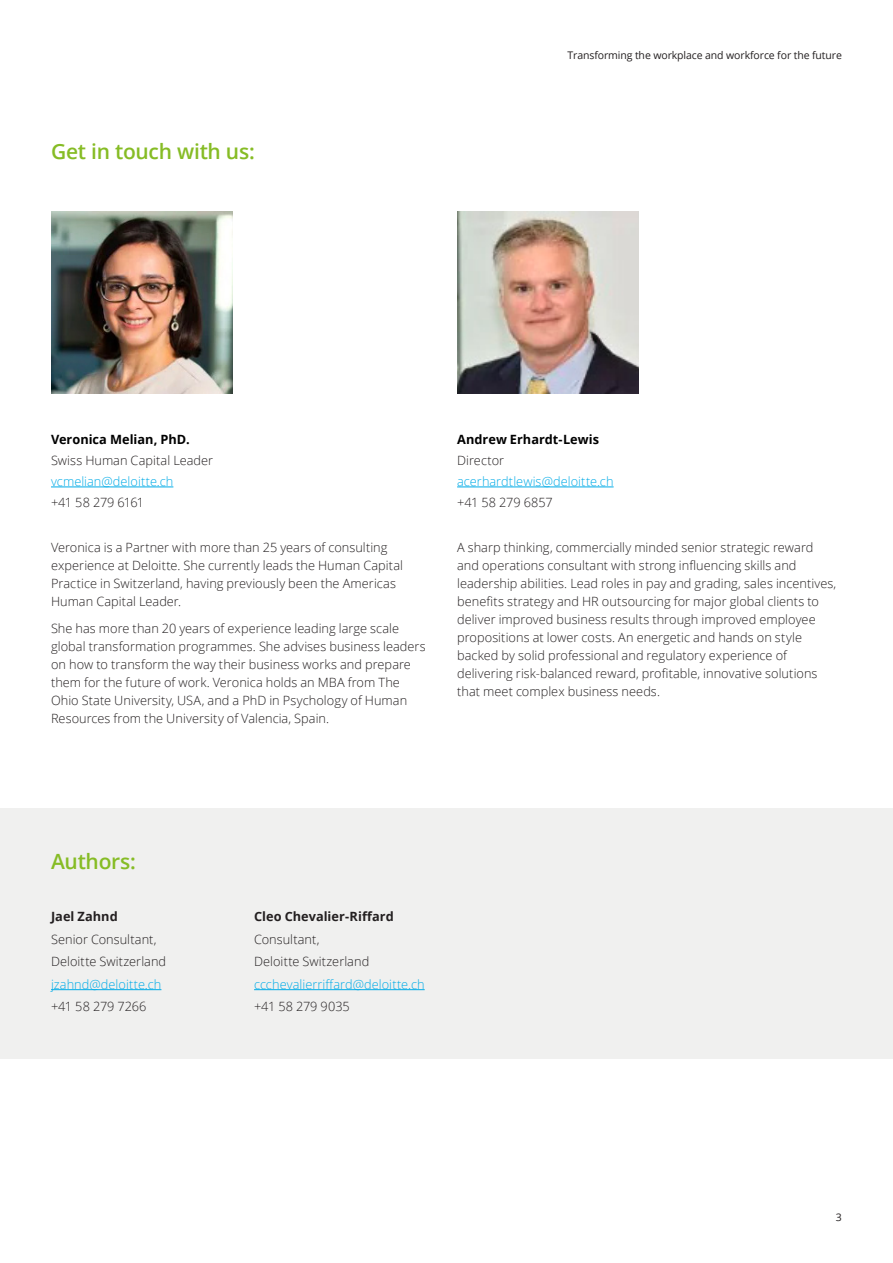
<style>
.page{position:relative;width:893px;height:1263px;background:#fff}
.page>*{position:absolute;margin:0;border:0;box-sizing:border-box;transform-origin:0 0}
.Introduction__14_18p{font:600 21px "Open Sans";letter-spacing:-.015em;color:#86bc25}
.Bulletpoints__8_5_12{font:300 12.75px/18px "Open Sans";letter-spacing:.005em;color:#231f20}
.Body_copy__8_5_12pt{font:300 12.75px "Open Sans";color:#231f20}
.Body_copy__8_5_12pt-2{font:300 12.75px "Open Sans";letter-spacing:.005em;color:#00abe7}
.Bulletpoints__8_5_12-2{font:300 12.75px "Open Sans";letter-spacing:.005em;color:#00abe7}
.Bulletpoints__8_5_12-3{font:700 12.75px "Open Sans";color:#000}
.Body_copy__8_5_12pt-3{font:700 12.75px "Open Sans";color:#231f20}
.Bulletpoints__8_5_12-4{font:300 12.75px "Open Sans";letter-spacing:-.045em;color:#231f20}
.t1{font:10.5px "Open Sans";letter-spacing:-.01em;color:#231f20}
</style>
<div class="page">
<div style="left:0;top:809px;width:893px;height:250px;background:#f0f0ef"></div>
<hr style="left:51px;top:487px;width:122px;height:1px;background:#00abe7">
<hr style="left:457px;top:487px;width:157px;height:1px;background:#00abe7">
<img style="left:51px;top:212px;width:182px;height:182px">
<img style="left:457px;top:212px;width:182px;height:182px">
<hr style="left:51px;top:989px;width:110px;height:1px;background:#00abe7">
<hr style="left:254px;top:989px;width:171px;height:1px;background:#00abe7">
<p class="Introduction__14_18p" style="left:51px;top:137px;width:205px">Get in touch with us:</p>
<p class="t1" style="left:567px;top:48px;width:276px">Transforming the workplace and workforce for the future</p>
<p class="Bulletpoints__8_5_12-3" style="left:51px;top:430px;width:140px">Veronica Melian, PhD.</p>
<p class="Bulletpoints__8_5_12" style="left:51px;top:451px;width:164px">Swiss Human Capital Leader</p>
<p class="Bulletpoints__8_5_12-2" style="left:51px;top:473px;width:124px">vcmelian@deloitte.ch</p>
<p class="Bulletpoints__8_5_12-4" style="left:51px;top:494px;width:95px">+41 58 279 6161</p>
<p class="Bulletpoints__8_5_12" style="left:51px;top:538px;width:354px">Veronica is a Partner with more than 25 years of consulting experience at Deloitte. She currently leads the Human Capital Practice in Switzerland, having previously been the Americas Human Capital Leader.</p>
<p class="Bulletpoints__8_5_12" style="left:51px;top:619px;width:376px">She has more than 20 years of experience leading large scale global transformation programmes. She advises business leaders on how to transform the way their business works and prepare them for the future of work. Veronica holds an MBA from The Ohio State University, USA, and a PhD in Psychology of Human Resources from the University of Valencia, Spain.</p>
<p class="Bulletpoints__8_5_12-3" style="left:457px;top:430px;width:144px">Andrew Erhardt-Lewis</p>
<p class="Bulletpoints__8_5_12" style="left:457px;top:451px;width:49px">Director</p>
<p class="Bulletpoints__8_5_12-2" style="left:457px;top:473px;width:158px">acerhardtlewis@deloitte.ch</p>
<p class="Bulletpoints__8_5_12" style="left:457px;top:493px;width:97px">+41 58 279 6857</p>
<p class="Bulletpoints__8_5_12" style="left:457px;top:538px;width:381px">A sharp thinking, commercially minded senior strategic reward and operations consultant with strong influencing skills and leadership abilities. Lead roles in pay and grading, sales incentives, benefits strategy and HR outsourcing for major global clients to deliver improved business results through improved employee propositions at lower costs. An energetic and hands on style backed by solid professional and regulatory experience of delivering risk-balanced reward, profitable, innovative solutions that meet complex business needs.</p>
<p class="Introduction__14_18p" style="left:51px;top:846px;width:86px">Authors:</p>
<p class="Body_copy__8_5_12pt-3" style="left:51px;top:907px;width:68px">Jael Zahnd</p>
<p class="Body_copy__8_5_12pt" style="left:51px;top:930px;width:107px">Senior Consultant,</p>
<p class="Body_copy__8_5_12pt" style="left:51px;top:953px;width:117px">Deloitte Switzerland</p>
<p class="Body_copy__8_5_12pt-2" style="left:51px;top:975px;width:112px">jzahnd@deloitte.ch</p>
<p class="Body_copy__8_5_12pt" style="left:51px;top:998px;width:97px">+41 58 279 7266</p>
<p class="Body_copy__8_5_12pt-3" style="left:254px;top:907px;width:141px">Cleo Chevalier-Riffard</p>
<p class="Body_copy__8_5_12pt" style="left:254px;top:930px;width:67px">Consultant,</p>
<p class="Body_copy__8_5_12pt" style="left:254px;top:953px;width:117px">Deloitte Switzerland</p>
<p class="Body_copy__8_5_12pt-2" style="left:254px;top:975px;width:172px">ccchevalierriffard@deloitte.ch</p>
<p class="Body_copy__8_5_12pt" style="left:254px;top:998px;width:97px">+41 58 279 9035</p>
<p class="t1" style="left:836px;top:1210px;width:8px">3</p>
</div>
